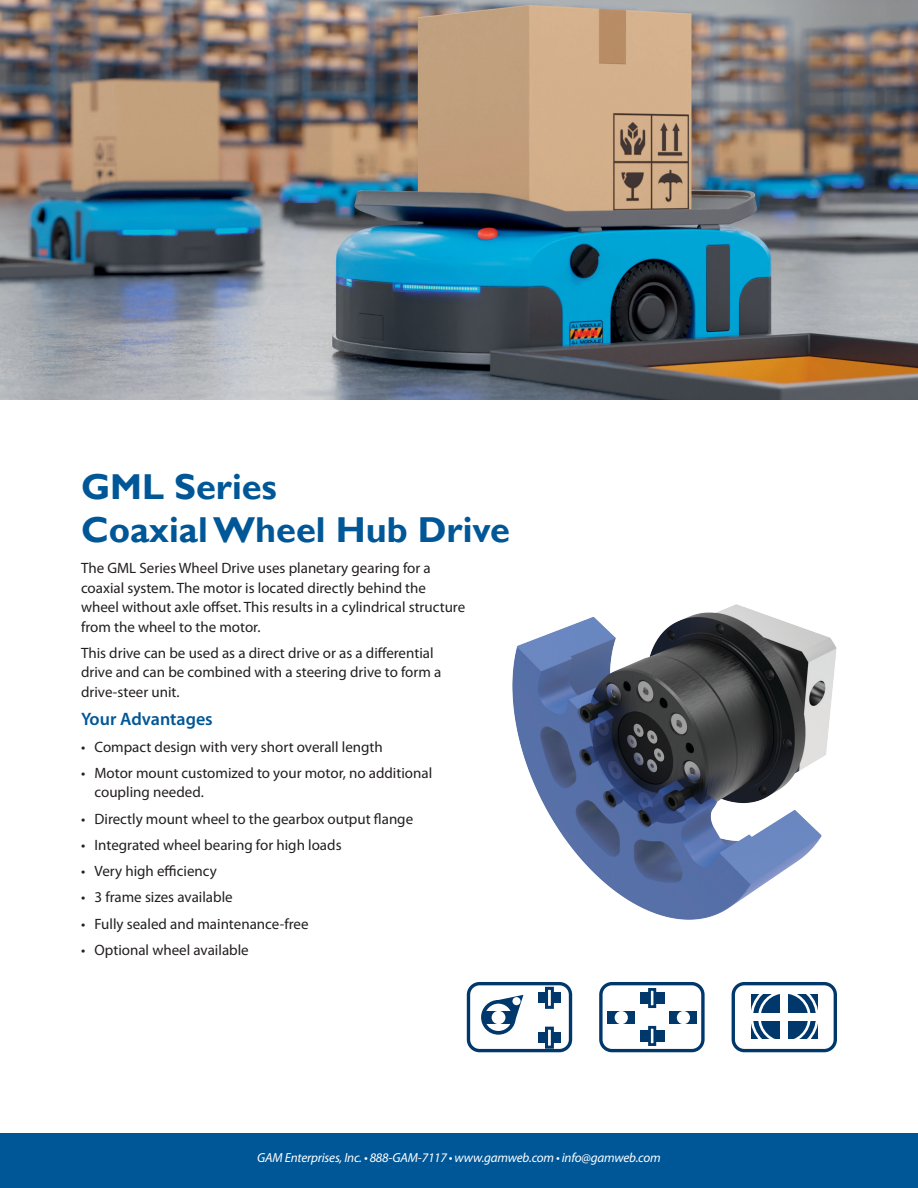
<style>
.page{position:relative;width:918px;height:1188px;background:#fff}
.page>*{position:absolute;margin:0;border:0;box-sizing:border-box;transform-origin:0 0}
.Headline_1{font:700 36px "Gill Sans";color:#005797}
.Headline_2{font:600 18px "Myriad Pro";color:#005797}
.t1{font:15px/19.5px "Myriad Pro";color:#231f20}
.t2{font:italic 13.2px "Myriad Pro";letter-spacing:-.015em;color:#fff}
</style>
<div class="page">
<div style="left:0;top:1133px;width:918px;height:55px;background:#005797"></div>
<img style="left:0;top:0;width:918px;height:399px">
<div style="left:599px;top:982px;width:106px;height:70px;border:3px solid #01386b;border-radius:11px"></div>
<div style="left:669px;top:1011px;width:28px;height:13px;background:#01386b"></div>
<div style="left:607px;top:1011px;width:28px;height:13px;background:#01386b"></div>
<div style="left:615px;top:1011px;width:13px;height:13px;background:#fff;border-radius:50%"></div>
<div style="left:677px;top:1011px;width:13px;height:13px;background:#fff;border-radius:50%"></div>
<div style="left:640px;top:1030px;width:25px;height:12px;background:#01386b"></div>
<div style="left:640px;top:992px;width:25px;height:12px;background:#01386b"></div>
<svg style="left:648px;top:1026px;width:8px;height:20px"></svg>
<svg style="left:648px;top:988px;width:8px;height:20px"></svg>
<svg style="left:751px;top:995px;width:67px;height:44px;background:#2c5984"></svg>
<div style="left:750px;top:983px;width:69px;height:68px;border:3px solid #fff;border-radius:50%"></div>
<div style="left:758px;top:991px;width:53px;height:53px;border:3px solid #fff;border-radius:50%"></div>
<div style="left:732px;top:982px;width:105px;height:70px;border:3px solid #01386b;border-radius:11px"></div>
<div style="left:746px;top:1013px;width:77px;height:8px;background:#fff"></div>
<div style="left:781px;top:993px;width:7px;height:49px;background:#fff"></div>
<img style="left:513px;top:604px;width:324px;height:315px">
<div style="left:467px;top:982px;width:105px;height:70px;border:3px solid #01386b;border-radius:11px"></div>
<svg style="left:498px;top:995px;width:25px;height:23px"></svg>
<div style="left:512px;top:997px;width:9px;height:8px;background:#fff;border-radius:50%"></div>
<svg style="left:483px;top:1002px;width:31px;height:31px"></svg>
<div style="left:481px;top:1000px;width:35px;height:35px;border:4px solid #01386b;border-radius:50%"></div>
<div style="left:538px;top:992px;width:23px;height:11px;background:#01386b"></div>
<div style="left:538px;top:1032px;width:23px;height:11px;background:#01386b"></div>
<svg style="left:545px;top:987px;width:9px;height:22px"></svg>
<svg style="left:545px;top:1027px;width:9px;height:22px"></svg>
<div style="left:484px;top:1011px;width:29px;height:13px;background:#01386b"></div>
<div style="left:492px;top:1011px;width:13px;height:13px;background:#fff;border-radius:50%"></div>
<p class="Headline_1" style="left:81px;top:465px;width:198px">GML Series</p>
<p class="Headline_1" style="left:81px;top:508px;width:430px">Coaxial Wheel Hub Drive</p>
<p class="t1" style="left:81px;top:558px;width:386px">The GML Series Wheel Drive uses planetary gearing for a coaxial system. The motor is located directly behind the wheel without axle offset. This results in a cylindrical structure from the wheel to the motor.</p>
<p class="t1" style="left:81px;top:643px;width:362px">This drive can be used as a direct drive or as a differential drive and can be combined with a steering drive to form a drive-steer unit.</p>
<p class="Headline_2" style="left:81px;top:708px;width:133px">Your Advantages</p>
<p class="t1" style="left:81px;top:737px;width:303px">• Compact design with very short overall length</p>
<p class="t1" style="left:94px;top:763px;width:339px;text-indent:-14px">• Motor mount customized to your motor, no additional coupling needed.</p>
<p class="t1" style="left:81px;top:809px;width:334px">• Directly mount wheel to the gearbox output flange</p>
<p class="t1" style="left:81px;top:835px;width:262px">• Integrated wheel bearing for high loads</p>
<p class="t1" style="left:81px;top:861px;width:138px">• Very high efficiency</p>
<p class="t1" style="left:81px;top:887px;width:153px">• 3 frame sizes available</p>
<p class="t1" style="left:81px;top:914px;width:229px">• Fully sealed and maintenance-free</p>
<p class="t1" style="left:81px;top:940px;width:169px">• Optional wheel available</p>
<p class="t2" style="left:257px;top:1149px;width:405px">GAM Enterprises, Inc. • 888-GAM-7117 • www.gamweb.com • info@gamweb.com</p>
</div>
